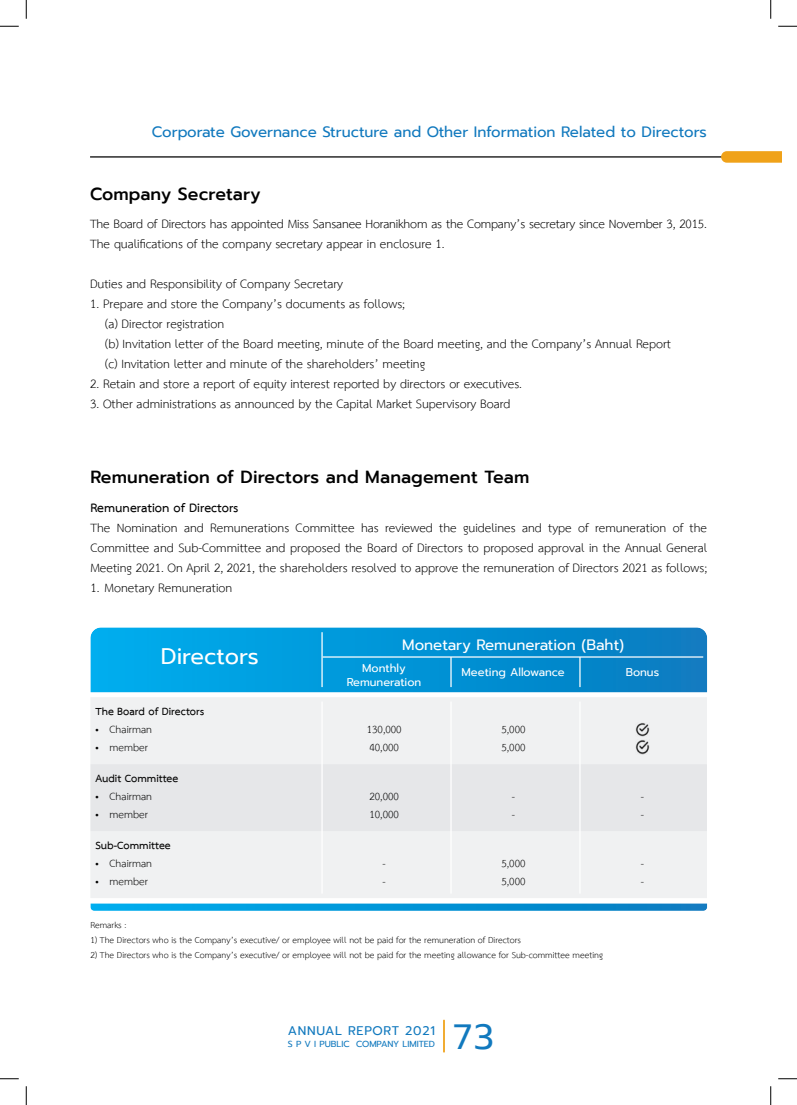
<style>
.page{position:relative;width:797px;height:1105px;background:#fff}
.page>*{position:absolute;margin:0;border:0;box-sizing:border-box;transform-origin:0 0}
.t1{font:35px "Prompt";color:#1179be}
.t2{font:22.5px "Prompt";color:#fff}
.t3{font:17.5px/20px "TH Sarabun New";color:#000}
.t4{font:500 17.5px "Prompt";letter-spacing:.01em;color:#000}
.t5{font:700 17.5px "TH Sarabun New";color:#000}
.t6{font:15px/18px "TH Sarabun New";color:#000}
.t7{font:15px "Prompt";color:#1179be}
.t8{font:700 15px "TH Sarabun New";color:#000}
.t9{font:15px "Prompt";color:#fff}
.t10{font:12.5px "TH Sarabun New";color:#000}
.t11{font:12.5px "Prompt";letter-spacing:.06em;color:#1179be}
.t12{font:11.25px/13.5px "Prompt";color:#fff;text-align:center}
.t13{font:8.75px "Prompt";color:#1179be}
</style>
<div class="page">
<hr style="left:90px;top:156px;width:680px;height:2px;background:#000">
<svg style="left:721px;top:151px;width:60px;height:12px"></svg>
<hr style="left:443px;top:1020px;width:2px;height:32px;background:#f0a219">
<svg style="left:90px;top:903px;width:617px;height:8px;background:#1c9fdb"></svg>
<div style="left:90px;top:697px;width:617px;height:201px;background:#f0f1f2"></div>
<div style="left:90px;top:764px;width:617px;height:67px;background:#e6e7e9"></div>
<svg style="left:90px;top:627px;width:617px;height:65px;background:#0596d7"></svg>
<hr style="left:321px;top:632px;width:2px;height:55px;background:#fff">
<hr style="left:321px;top:701px;width:2px;height:192px;background:#fff">
<hr style="left:323px;top:656px;width:380px;height:2px;background:#fff">
<hr style="left:450px;top:657px;width:1px;height:30px;background:#fff">
<hr style="left:450px;top:701px;width:1px;height:192px;background:#fff">
<hr style="left:579px;top:657px;width:1px;height:30px;background:#fff">
<hr style="left:579px;top:701px;width:1px;height:192px;background:#fff">
<img style="left:635px;top:722px;width:15px;height:14px">
<img style="left:635px;top:740px;width:15px;height:14px">
<svg style="left:0;top:25px;width:19px;height:2px"></svg>
<svg style="left:778px;top:25px;width:19px;height:2px"></svg>
<svg style="left:0;top:1078px;width:19px;height:1px"></svg>
<svg style="left:778px;top:1078px;width:19px;height:1px"></svg>
<svg style="left:25px;top:0;width:2px;height:19px"></svg>
<svg style="left:25px;top:1086px;width:2px;height:19px"></svg>
<svg style="left:770px;top:0;width:1px;height:19px"></svg>
<svg style="left:770px;top:1086px;width:1px;height:19px"></svg>
<p class="t7" style="left:152px;top:126px;width:556px">Corporate Governance Structure and Other Information Related to Directors</p>
<p class="t4" style="left:90px;top:187px;width:172px">Company Secretary</p>
<p class="t3" style="left:90px;top:212px;width:618px">The Board of Directors has appointed Miss Sansanee Horanikhom as the Company’s secretary since November 3, 2015.<br>The qualifications of the company secretary appear in enclosure 1.</p>
<p class="t3" style="left:90px;top:272px;width:254px">Duties and Responsibility of Company Secretary</p>
<p class="t3" style="left:105px;top:292px;width:567px;text-indent:-15px">1. Prepare and store the Company’s documents as follows;<br>(a) Director registration<br>(b) Invitation letter of the Board meeting, minute of the Board meeting, and the Company’s Annual Report (c) Invitation letter and minute of the shareholders’ meeting</p>
<p class="t3" style="left:90px;top:372px;width:433px">2. Retain and store a report of equity interest reported by directors or executives.</p>
<p class="t3" style="left:90px;top:392px;width:422px">3. Other administrations as announced by the Capital Market Supervisory Board</p>
<p class="t4" style="left:90px;top:470px;width:440px">Remuneration of Directors and Management Team</p>
<p class="t5" style="left:90px;top:498px;width:150px">Remuneration of Directors</p>
<p class="t3" style="left:90px;top:516px;width:618px;text-align:justify">The Nomination and Remunerations Committee has reviewed the guidelines and type of remuneration of the Committee and Sub-Committee and proposed the Board of Directors to proposed approval in the Annual General Meeting 2021. On April 2, 2021, the shareholders resolved to approve the remuneration of Directors 2021 as follows;</p>
<p class="t3" style="left:90px;top:576px;width:143px">1. Monetary Remuneration</p>
<p class="t2" style="left:161px;top:647px;width:100px">Directors</p>
<p class="t8" style="left:95px;top:703px;width:110px">The Board of Directors</p>
<p class="t6" style="left:95px;top:719px;width:58px">• Chairman</p>
<p class="t6" style="left:95px;top:737px;width:54px">• member</p>
<p class="t8" style="left:95px;top:770px;width:84px">Audit Committee</p>
<p class="t6" style="left:95px;top:786px;width:58px">• Chairman</p>
<p class="t6" style="left:95px;top:804px;width:54px">• member</p>
<p class="t8" style="left:95px;top:837px;width:77px">Sub-Committee</p>
<p class="t6" style="left:95px;top:853px;width:58px">• Chairman</p>
<p class="t6" style="left:95px;top:871px;width:54px">• member</p>
<p class="t9" style="left:402px;top:639px;width:223px">Monetary Remuneration (Baht)</p>
<p class="t12" style="left:347px;top:662px;width:76px">Monthly<br>Remuneration</p>
<p class="t12" style="left:461px;top:665px;width:105px">Meeting Allowance</p>
<p class="t12" style="left:625px;top:666px;width:35px">Bonus</p>
<p class="t6" style="left:367px;top:719px;width:37px">130,000<br>40,000</p>
<p class="t6" style="left:501px;top:719px;width:26px">5,000<br>5,000</p>
<p class="t6" style="left:369px;top:786px;width:31px">20,000<br>10,000</p>
<p class="t6" style="left:512px;top:786px;width:5px">- -</p>
<p class="t6" style="left:641px;top:786px;width:5px">- -</p>
<p class="t6" style="left:382px;top:853px;width:5px">- -</p>
<p class="t6" style="left:501px;top:853px;width:26px">5,000<br>5,000</p>
<p class="t6" style="left:641px;top:853px;width:5px">- -</p>
<p class="t10" style="left:90px;top:917px;width:38px">Remarks :</p>
<p class="t10" style="left:90px;top:932px;width:432px">1) The Directors who is the Company’s executive/ or employee will not be paid for the remuneration of Directors</p>
<p class="t10" style="left:90px;top:947px;width:514px">2) The Directors who is the Company’s executive/ or employee will not be paid for the meeting allowance for Sub-committee meeting</p>
<p class="t11" style="left:288px;top:1023px;width:149px">ANNUAL REPORT 2021</p>
<p class="t13" style="left:288px;top:1039px;width:149px">S P V I PUBLIC COMPANY LIMITED</p>
<h1 class="t1" style="left:453px;top:1023px;width:42px">73</h1>
</div>
